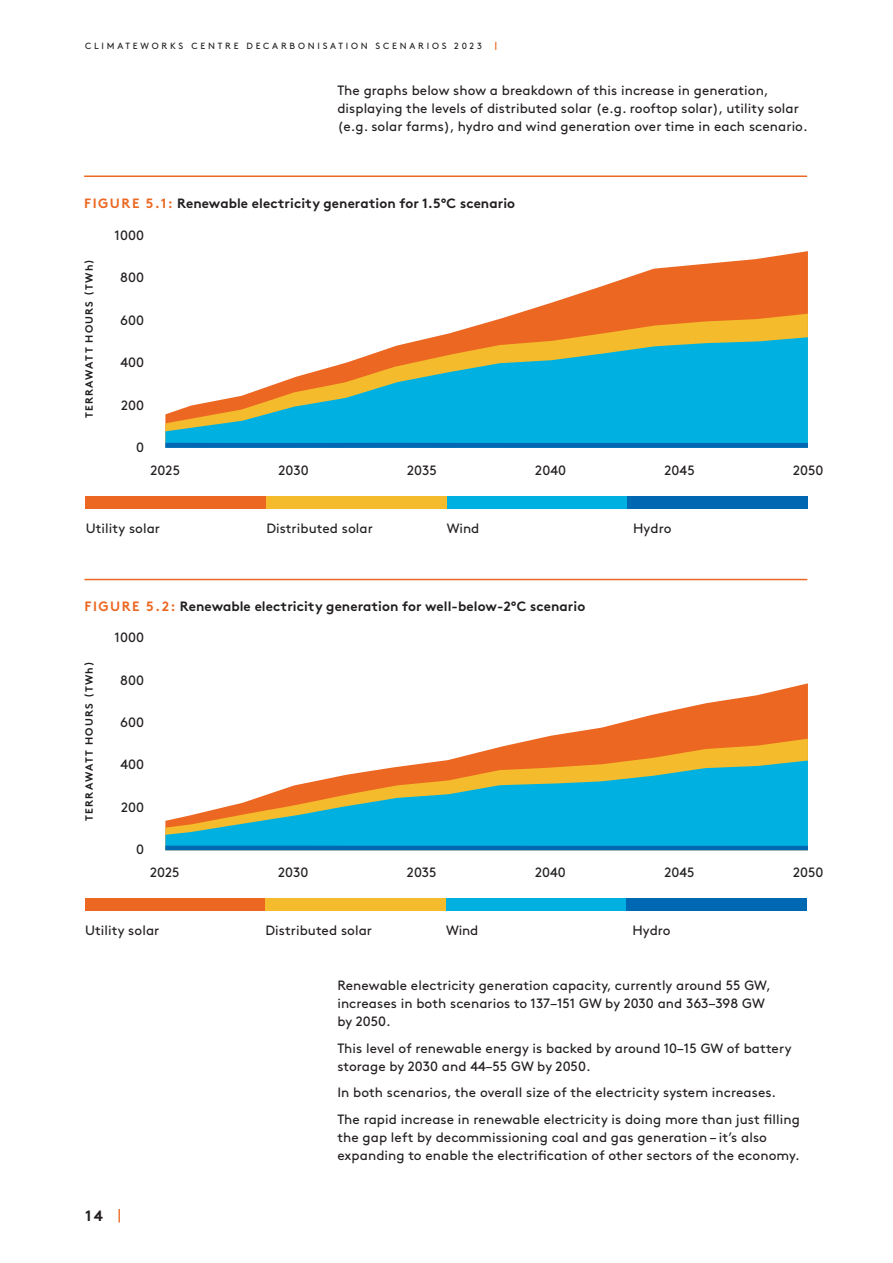
<style>
.page{position:relative;width:893px;height:1263px;background:#fff}
.page>*{position:absolute;margin:0;border:0;box-sizing:border-box;transform-origin:0 0}
.t1{font:700 15px "Brown Pro";color:#231f20}
.BODY_COPY{font:13.5px/18px "Brown Pro";letter-spacing:.005em;color:#231f20}
.BODY_COPY-2{font:700 13.5px "Brown Pro";letter-spacing:.005em;color:#231f20}
.BODY_COPY-3{font:700 10.5px "Brown Pro";letter-spacing:.11em;color:#231f20}
.t2{font:9px "Brown Pro";letter-spacing:.31em;color:#231f20}
.t3{font:700 9px "Brown Pro";color:#ec6721}
.s1{color:#ec6721}
.s2{font-weight:400;color:#ec6721}
</style>
<div class="page">
<svg style="left:536px;top:683px;width:272px;height:56px"></svg>
<svg style="left:448px;top:739px;width:360px;height:21px;background:#f08e3e"></svg>
<svg style="left:165px;top:760px;width:643px;height:86px;background:#5eb3b6"></svg>
<svg style="left:515px;top:251px;width:293px;height:63px;fill:#ec6721"></svg>
<svg style="left:434px;top:314px;width:374px;height:23px;background:#f0953e"></svg>
<svg style="left:165px;top:337px;width:643px;height:106px;fill:#00b0e0"></svg>
<hr style="left:84px;top:175px;width:723px;height:2px;background:#ec6721">
<hr style="left:84px;top:579px;width:723px;height:1px;background:#ec6721">
<div style="left:85px;top:496px;width:181px;height:13px;background:#ec6721"></div>
<div style="left:266px;top:496px;width:181px;height:13px;background:#f4bb2c"></div>
<div style="left:447px;top:496px;width:180px;height:13px;background:#00b0e0"></div>
<div style="left:627px;top:496px;width:181px;height:13px;background:#0067b2"></div>
<svg style="left:165px;top:443px;width:643px;height:5px;background:#0269b2"></svg>
<div style="left:85px;top:898px;width:181px;height:13px;background:#ec6721"></div>
<div style="left:266px;top:898px;width:180px;height:13px;background:#f4bb2c"></div>
<div style="left:446px;top:898px;width:181px;height:13px;background:#00b0e0"></div>
<div style="left:627px;top:898px;width:180px;height:13px;background:#0067b2"></div>
<hr style="left:165px;top:846px;width:643px;height:4px;background:#0067b2">
<p class="t2" style="left:85px;top:39px;width:398px">CLIMATEWORKS CENTRE DECARBONISATION SCENARIOS 2023</p>
<p class="t3" style="left:495px;top:39px;width:4px">|</p>
<p class="BODY_COPY" style="left:337px;top:80px;width:472px">The graphs below show a breakdown of this increase in generation, displaying the levels of distributed solar (e.g. rooftop solar), utility solar (e.g. solar farms), hydro and wind generation over time in each scenario.</p>
<p class="BODY_COPY-2" style="left:84px;top:192px;width:432px"><span class="s1">FIGURE 5.1:</span> Renewable electricity generation for 1.5°C scenario</p>
<p class="BODY_COPY-3" style="left:81px;top:418px;width:161px;rotate:-90deg">TERRAWATT HOURS (TWh)</p>
<p class="BODY_COPY" style="left:115px;top:225px;width:31px">1000</p>
<p class="BODY_COPY" style="left:120px;top:267px;width:25px">800</p>
<p class="BODY_COPY" style="left:120px;top:310px;width:25px">600</p>
<p class="BODY_COPY" style="left:120px;top:352px;width:25px">400</p>
<p class="BODY_COPY" style="left:121px;top:395px;width:25px">200</p>
<p class="BODY_COPY" style="left:136px;top:437px;width:9px">0</p>
<p class="BODY_COPY" style="left:151px;top:460px;width:31px">2025</p>
<p class="BODY_COPY" style="left:278px;top:460px;width:32px">2030</p>
<p class="BODY_COPY" style="left:407px;top:460px;width:31px">2035</p>
<p class="BODY_COPY" style="left:535px;top:460px;width:32px">2040</p>
<p class="BODY_COPY" style="left:664px;top:460px;width:32px">2045</p>
<p class="BODY_COPY" style="left:793px;top:460px;width:32px">2050</p>
<p class="BODY_COPY" style="left:86px;top:518px;width:76px">Utility solar</p>
<p class="BODY_COPY" style="left:266px;top:518px;width:108px">Distributed solar</p>
<p class="BODY_COPY" style="left:447px;top:518px;width:34px">Wind</p>
<p class="BODY_COPY" style="left:633px;top:518px;width:40px">Hydro</p>
<p class="BODY_COPY-2" style="left:85px;top:595px;width:502px"><span class="s1">FIGURE 5.2:</span> Renewable electricity generation for well-below-2°C scenario</p>
<p class="BODY_COPY-3" style="left:81px;top:821px;width:161px;rotate:-90deg">TERRAWATT HOURS (TWh)</p>
<p class="BODY_COPY" style="left:115px;top:627px;width:31px">1000</p>
<p class="BODY_COPY" style="left:120px;top:670px;width:25px">800</p>
<p class="BODY_COPY" style="left:120px;top:712px;width:25px">600</p>
<p class="BODY_COPY" style="left:120px;top:755px;width:25px">400</p>
<p class="BODY_COPY" style="left:121px;top:797px;width:25px">200</p>
<p class="BODY_COPY" style="left:136px;top:840px;width:9px">0</p>
<p class="BODY_COPY" style="left:150px;top:862px;width:31px">2025</p>
<p class="BODY_COPY" style="left:278px;top:862px;width:32px">2030</p>
<p class="BODY_COPY" style="left:407px;top:862px;width:31px">2035</p>
<p class="BODY_COPY" style="left:535px;top:862px;width:32px">2040</p>
<p class="BODY_COPY" style="left:664px;top:862px;width:32px">2045</p>
<p class="BODY_COPY" style="left:793px;top:862px;width:32px">2050</p>
<p class="BODY_COPY" style="left:85px;top:920px;width:76px">Utility solar</p>
<p class="BODY_COPY" style="left:266px;top:920px;width:108px">Distributed solar</p>
<p class="BODY_COPY" style="left:446px;top:920px;width:34px">Wind</p>
<p class="BODY_COPY" style="left:632px;top:920px;width:40px">Hydro</p>
<p class="t1" style="left:85px;top:1203px;width:37px">14 <span class="s2">|</span></p>
<p class="BODY_COPY" style="left:337px;top:975px;width:435px">Renewable electricity generation capacity, currently around 55 GW, increases in both scenarios to 137–151 GW by 2030 and 363–398 GW by 2050.</p>
<p class="BODY_COPY" style="left:337px;top:1038px;width:456px">This level of renewable energy is backed by around 10–15 GW of battery storage by 2030 and 44–55 GW by 2050.</p>
<p class="BODY_COPY" style="left:337px;top:1082px;width:440px">In both scenarios, the overall size of the electricity system increases.</p>
<p class="BODY_COPY" style="left:337px;top:1109px;width:464px">The rapid increase in renewable electricity is doing more than just filling the gap left by decommissioning coal and gas generation – it’s also expanding to enable the electrification of other sectors of the economy.</p>
</div>
